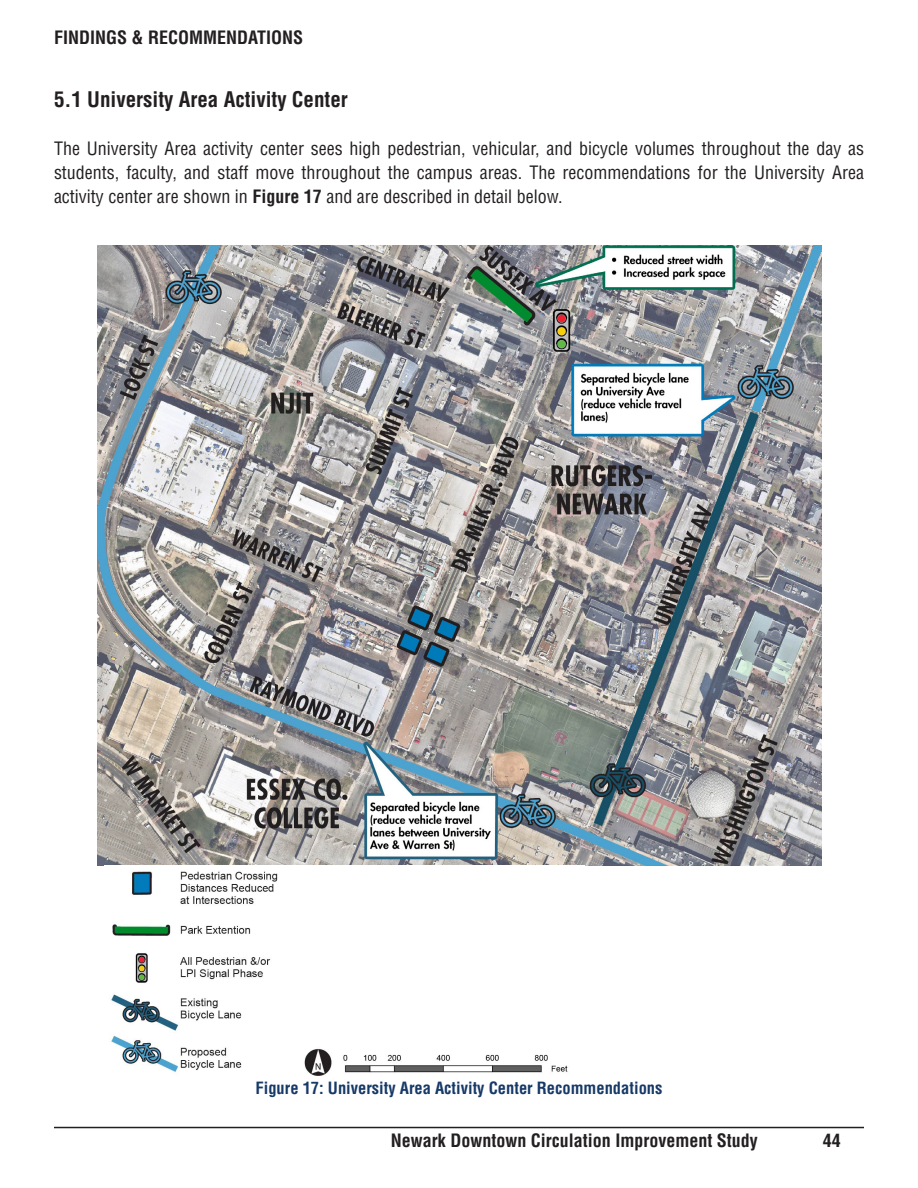
<style>
.page{position:relative;width:918px;height:1188px;background:#fff}
.page>*{position:absolute;margin:0;border:0;box-sizing:border-box;transform-origin:0 0}
.Paragraph_Style_1{font:700 condensed 21px "Helvetica LT Std";color:#231f20}
.Paragraph_Style_1-2{font:condensed 18px/24px "Helvetica LT Std";color:#231f20;text-align:justify}
.t1{font:700 condensed 18px "Helvetica LT Std";color:#231f20}
.Paragraph_Style_1-3{font:700 condensed 16.5px "Helvetica LT Std";color:#163967}
.s1{font-weight:700}
</style>
<div class="page">
<hr style="left:54px;top:1127px;width:810px;height:1px;background:#231f20">
<img style="left:97px;top:245px;width:725px;height:621px">
<img style="left:110px;top:871px;width:458px;height:205px">
<p class="t1" style="left:54px;top:26px;width:251px">FINDINGS &amp; RECOMMENDATIONS</p>
<p class="Paragraph_Style_1" style="left:54px;top:86px;width:295px">5.1 University Area Activity Center</p>
<p class="Paragraph_Style_1-2" style="left:54px;top:136px;width:812px">The University Area activity center sees high pedestrian, vehicular, and bicycle volumes throughout the day as students, faculty, and staff move throughout the campus areas. The recommendations for the University Area activity center are shown in <span class="s1">Figure 17</span> and are described in detail below.</p>
<p class="Paragraph_Style_1-3" style="left:256px;top:1078px;width:408px">Figure 17: University Area Activity Center Recommendations</p>
<p class="t1" style="left:391px;top:1129px;width:369px">Newark Downtown Circulation Improvement Study</p>
<p class="t1" style="left:823px;top:1129px;width:19px">44</p>
</div>
